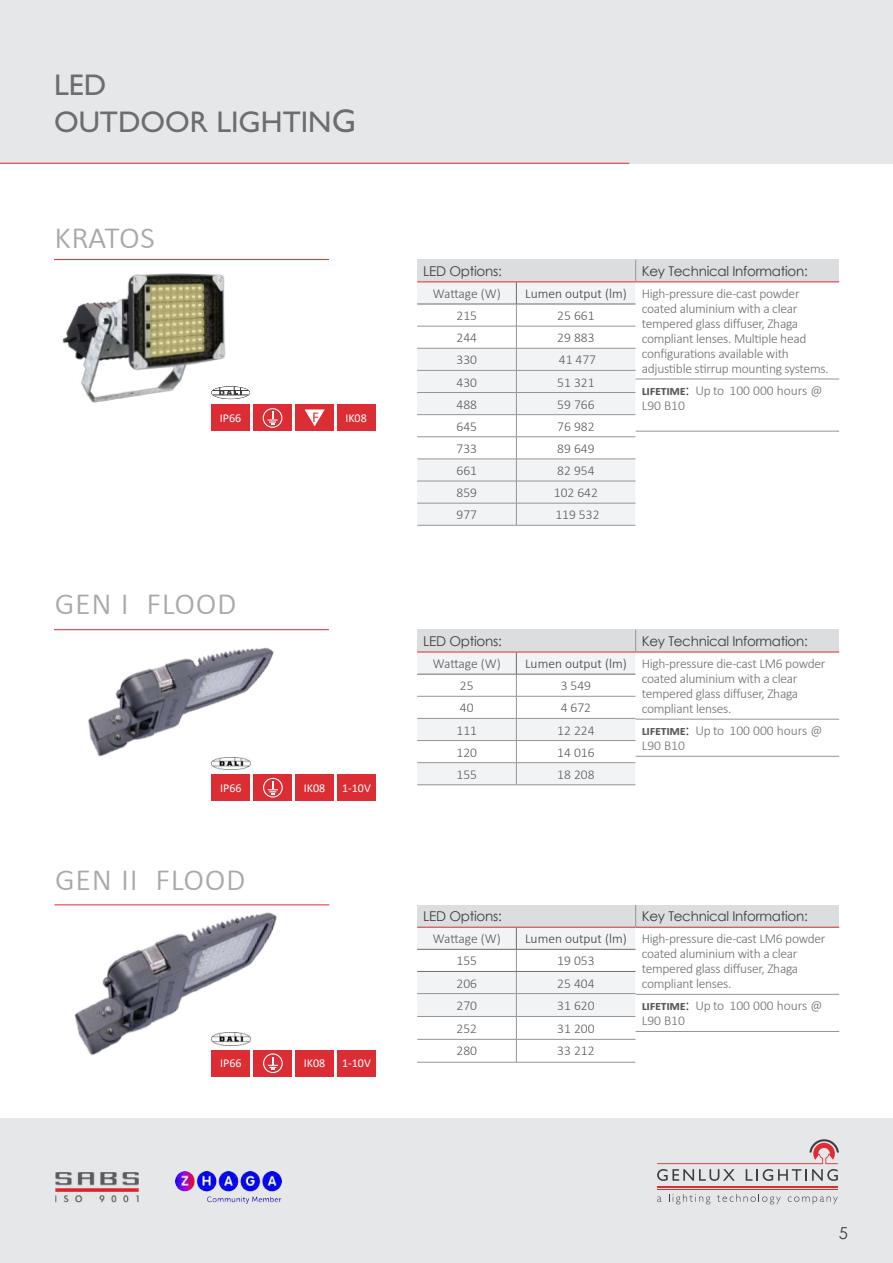
<style>
.page{position:relative;width:893px;height:1263px;background:#fff}
.page>*{position:absolute;margin:0;border:0;box-sizing:border-box;transform-origin:0 0}
.t1{font:300 37.5px "Calibri";color:#a8a9ad}
.t2{font:30px/37.5px "Gill Sans Std";color:#6c6d70}
.t3{font:16.5px "Century Gothic";color:#3e3e3f}
.t4{font:15px "Calibri";color:#dd2d34}
.t5{font:300 13.5px/15px "Calibri";letter-spacing:-.02em;color:#6c6d70}
.t6{font:300 13.5px "Calibri";color:#57585a}
.t7{font:13.5px "Century Gothic";letter-spacing:-.02em;color:#3e3e3f}
.t8{font:300 13.5px/15px "Calibri";color:#6c6d70}
.t9{font:300 13.5px "Calibri";color:#3e3e3f}
.t10{font:12px "Calibri";color:#fff}
.s1{font-size:33px}
.s2{font-weight:700;color:#57585a}
.s3{font-family:"Century Gothic";font-weight:400;color:#3e3e3f}
</style>
<div class="page">
<div style="left:0;top:0;width:893px;height:163px;background:#e6e7e9"></div>
<div style="left:0;top:1118px;width:893px;height:145px;background:#e6e7e9"></div>
<div style="left:211px;top:405px;width:39px;height:26px;background:#dd2d34"></div>
<div style="left:295px;top:405px;width:39px;height:26px;background:#dd2d34"></div>
<svg style="left:305px;top:409px;width:20px;height:17px"></svg>
<div style="left:253px;top:405px;width:39px;height:26px;background:#dd2d34"></div>
<div style="left:263px;top:408px;width:19px;height:20px;border:1px solid #fff;border-radius:50%"></div>
<svg style="left:267px;top:411px;width:11px;height:14px"></svg>
<div style="left:337px;top:405px;width:38px;height:26px;background:#dd2d34"></div>
<div style="left:253px;top:774px;width:39px;height:27px;background:#dd2d34"></div>
<div style="left:263px;top:778px;width:20px;height:19px;border:1px solid #fff;border-radius:50%"></div>
<div style="left:295px;top:774px;width:39px;height:27px;background:#dd2d34"></div>
<div style="left:337px;top:774px;width:39px;height:27px;background:#dd2d34"></div>
<img style="left:71px;top:630px;width:209px;height:171px">
<img style="left:57px;top:905px;width:225px;height:172px">
<img style="left:62px;top:273px;width:188px;height:132px">
<hr style="left:54px;top:629px;width:275px;height:1px;background:#dd2d34">
<hr style="left:54px;top:259px;width:275px;height:1px;background:#dd2d34">
<hr style="left:417px;top:525px;width:99px;height:1px;background:#939598">
<hr style="left:516px;top:525px;width:119px;height:1px;background:#939598">
<div style="left:636px;top:260px;width:203px;height:22px;background:#dcdddf"></div>
<svg style="left:417px;top:260px;width:219px;height:265px"></svg>
<hr style="left:636px;top:379px;width:203px;height:1px;background:#939598">
<hr style="left:636px;top:431px;width:203px;height:1px;background:#939598">
<hr style="left:635px;top:282px;width:204px;height:1px;background:#dd2d34">
<div style="left:636px;top:630px;width:203px;height:22px;background:#dcdddf"></div>
<svg style="left:417px;top:630px;width:219px;height:155px"></svg>
<hr style="left:636px;top:719px;width:203px;height:1px;background:#939598">
<hr style="left:636px;top:756px;width:203px;height:1px;background:#939598">
<hr style="left:635px;top:652px;width:204px;height:1px;background:#dd2d34">
<hr style="left:417px;top:1062px;width:99px;height:1px;background:#939598">
<hr style="left:516px;top:1062px;width:119px;height:1px;background:#939598">
<div style="left:636px;top:905px;width:203px;height:22px;background:#dcdddf"></div>
<hr style="left:636px;top:994px;width:203px;height:1px;background:#939598">
<hr style="left:636px;top:1031px;width:203px;height:1px;background:#939598">
<svg style="left:417px;top:905px;width:219px;height:157px"></svg>
<hr style="left:635px;top:927px;width:204px;height:1px;background:#dd2d34">
<hr style="left:54px;top:904px;width:275px;height:1px;background:#dd2d34">
<div style="left:211px;top:1050px;width:39px;height:26px;background:#dd2d34"></div>
<div style="left:253px;top:1050px;width:39px;height:26px;background:#dd2d34"></div>
<div style="left:263px;top:1053px;width:20px;height:20px;border:1px solid #fff;border-radius:50%"></div>
<svg style="left:268px;top:1057px;width:10px;height:13px"></svg>
<div style="left:295px;top:1050px;width:39px;height:26px;background:#dd2d34"></div>
<div style="left:337px;top:1050px;width:39px;height:26px;background:#dd2d34"></div>
<img style="left:211px;top:1033px;width:39px;height:12px">
<hr style="left:0;top:163px;width:629px;height:1px;background:#dd2d34">
<svg style="left:657px;top:1196px;width:4px;height:6px"></svg>
<svg style="left:669px;top:1194px;width:41px;height:10px"></svg>
<svg style="left:717px;top:1194px;width:64px;height:10px"></svg>
<svg style="left:788px;top:1196px;width:50px;height:8px"></svg>
<svg style="left:657px;top:1139px;width:182px;height:42px"></svg>
<hr style="left:657px;top:1186px;width:181px;height:1px;background:#dd2d34">
<hr style="left:657px;top:1189px;width:181px;height:1px;background:#dd2d34">
<img style="left:55px;top:1172px;width:84px;height:31px">
<img style="left:176px;top:1172px;width:106px;height:31px">
<svg style="left:211px;top:386px;width:39px;height:13px"></svg>
<svg style="left:212px;top:387px;width:38px;height:12px"></svg>
<hr style="left:213px;top:395px;width:35px;height:1px;background:#3e3e3f">
<hr style="left:213px;top:390px;width:36px;height:1px;background:#3e3e3f">
<svg style="left:219px;top:387px;width:23px;height:8px"></svg>
<h2 class="t2" style="left:54px;top:66px;width:304px">LED<br>OUTDOOR LIGHTIN<span class="s1">G</span></h2>
<h1 class="t1" style="left:54px;top:212px;width:35px">Krato</h1>
<h1 class="t1" style="left:140px;top:212px;width:17px">s</h1>
<p class="t10" style="left:220px;top:410px;width:23px">IP66</p>
<p class="t4" style="left:312px;top:407px;width:8px">F</p>
<p class="t10" style="left:345px;top:410px;width:23px">IK08</p>
<h1 class="t1" style="left:54px;top:579px;width:184px">Gen I FLOOD</h1>
<p class="t10" style="left:220px;top:779px;width:23px">IP66</p>
<p class="t10" style="left:304px;top:779px;width:23px">IK08</p>
<p class="t10" style="left:342px;top:779px;width:30px">1-10V</p>
<h1 class="t1" style="left:54px;top:854px;width:193px">Gen II FLOOD</h1>
<p class="t10" style="left:220px;top:1055px;width:23px">IP66</p>
<p class="t10" style="left:304px;top:1055px;width:23px">IK08</p>
<p class="t10" style="left:342px;top:1055px;width:30px">1-10V</p>
<p class="t7" style="left:423px;top:262px;width:80px">LED Options:</p>
<p class="t6" style="left:433px;top:285px;width:70px">Wattage (W)</p>
<p class="t9" style="left:525px;top:285px;width:103px">Lumen output (lm)</p>
<p class="t6" style="left:457px;top:307px;width:22px">215</p>
<p class="t6" style="left:557px;top:307px;width:39px">25 661</p>
<p class="t6" style="left:457px;top:329px;width:22px">244</p>
<p class="t6" style="left:557px;top:329px;width:39px">29 883</p>
<p class="t6" style="left:457px;top:351px;width:22px">330</p>
<p class="t6" style="left:559px;top:351px;width:39px">41 477</p>
<p class="t6" style="left:457px;top:374px;width:22px">430</p>
<p class="t6" style="left:557px;top:374px;width:39px">51 321</p>
<p class="t6" style="left:457px;top:396px;width:22px">488</p>
<p class="t6" style="left:557px;top:396px;width:39px">59 766</p>
<p class="t6" style="left:457px;top:418px;width:22px">645</p>
<p class="t6" style="left:557px;top:418px;width:39px">76 982</p>
<p class="t6" style="left:457px;top:440px;width:22px">733</p>
<p class="t6" style="left:557px;top:440px;width:39px">89 649</p>
<p class="t6" style="left:457px;top:462px;width:22px">661</p>
<p class="t6" style="left:557px;top:462px;width:39px">82 954</p>
<p class="t6" style="left:457px;top:484px;width:22px">859</p>
<p class="t6" style="left:554px;top:484px;width:46px">102 642</p>
<p class="t6" style="left:457px;top:506px;width:22px">977</p>
<p class="t6" style="left:555px;top:506px;width:46px">119 532</p>
<p class="t7" style="left:642px;top:262px;width:168px">Key Technical Information:</p>
<p class="t5" style="left:642px;top:286px;width:189px">High-pressure die-cast powder coated aluminium with a clear tempered glass diffuser, Zhaga compliant lenses. Multiple head configurations available with adjustible stirrup mounting systems.</p>
<p class="t8" style="left:642px;top:383px;width:182px"><span class="s2">Lifetime</span><span class="s3">:</span> Up to 100 000 hours @<br>L90 B10</p>
<p class="t7" style="left:423px;top:632px;width:80px">LED Options:</p>
<p class="t6" style="left:433px;top:655px;width:70px">Wattage (W)</p>
<p class="t9" style="left:525px;top:655px;width:103px">Lumen output (lm)</p>
<p class="t6" style="left:460px;top:677px;width:15px">25</p>
<p class="t6" style="left:561px;top:677px;width:32px">3 549</p>
<p class="t6" style="left:460px;top:699px;width:15px">40</p>
<p class="t6" style="left:561px;top:699px;width:32px">4 672</p>
<p class="t6" style="left:456px;top:722px;width:22px">111</p>
<p class="t6" style="left:557px;top:722px;width:39px">12 224</p>
<p class="t6" style="left:456px;top:744px;width:22px">120</p>
<p class="t6" style="left:557px;top:744px;width:39px">14 016</p>
<p class="t6" style="left:456px;top:766px;width:22px">155</p>
<p class="t6" style="left:557px;top:766px;width:39px">18 208</p>
<p class="t7" style="left:642px;top:632px;width:168px">Key Technical Information:</p>
<p class="t5" style="left:642px;top:656px;width:185px">High-pressure die-cast LM6 powder coated aluminium with a clear tempered glass diffuser, Zhaga compliant lenses.</p>
<p class="t8" style="left:642px;top:723px;width:182px"><span class="s2">Lifetime</span><span class="s3">:</span> Up to 100 000 hours @<br>L90 B10</p>
<p class="t7" style="left:423px;top:907px;width:80px">LED Options:</p>
<p class="t6" style="left:433px;top:930px;width:70px">Wattage (W)</p>
<p class="t9" style="left:525px;top:930px;width:103px">Lumen output (lm)</p>
<p class="t6" style="left:456px;top:952px;width:22px">155</p>
<p class="t6" style="left:557px;top:952px;width:39px">19 053</p>
<p class="t6" style="left:456px;top:975px;width:22px">206</p>
<p class="t6" style="left:557px;top:975px;width:39px">25 404</p>
<p class="t6" style="left:456px;top:997px;width:22px">270</p>
<p class="t6" style="left:557px;top:997px;width:39px">31 620</p>
<p class="t6" style="left:456px;top:1020px;width:22px">252</p>
<p class="t6" style="left:557px;top:1020px;width:39px">31 200</p>
<p class="t6" style="left:456px;top:1042px;width:22px">280</p>
<p class="t6" style="left:557px;top:1042px;width:39px">33 212</p>
<p class="t7" style="left:642px;top:907px;width:168px">Key Technical Information:</p>
<p class="t5" style="left:642px;top:931px;width:185px">High-pressure die-cast LM6 powder coated aluminium with a clear tempered glass diffuser, Zhaga compliant lenses.</p>
<p class="t8" style="left:642px;top:998px;width:182px"><span class="s2">Lifetime</span><span class="s3">:</span> Up to 100 000 hours @<br>L90 B10</p>
<p class="t3" style="left:839px;top:1221px;width:11px">5</p>
</div>
